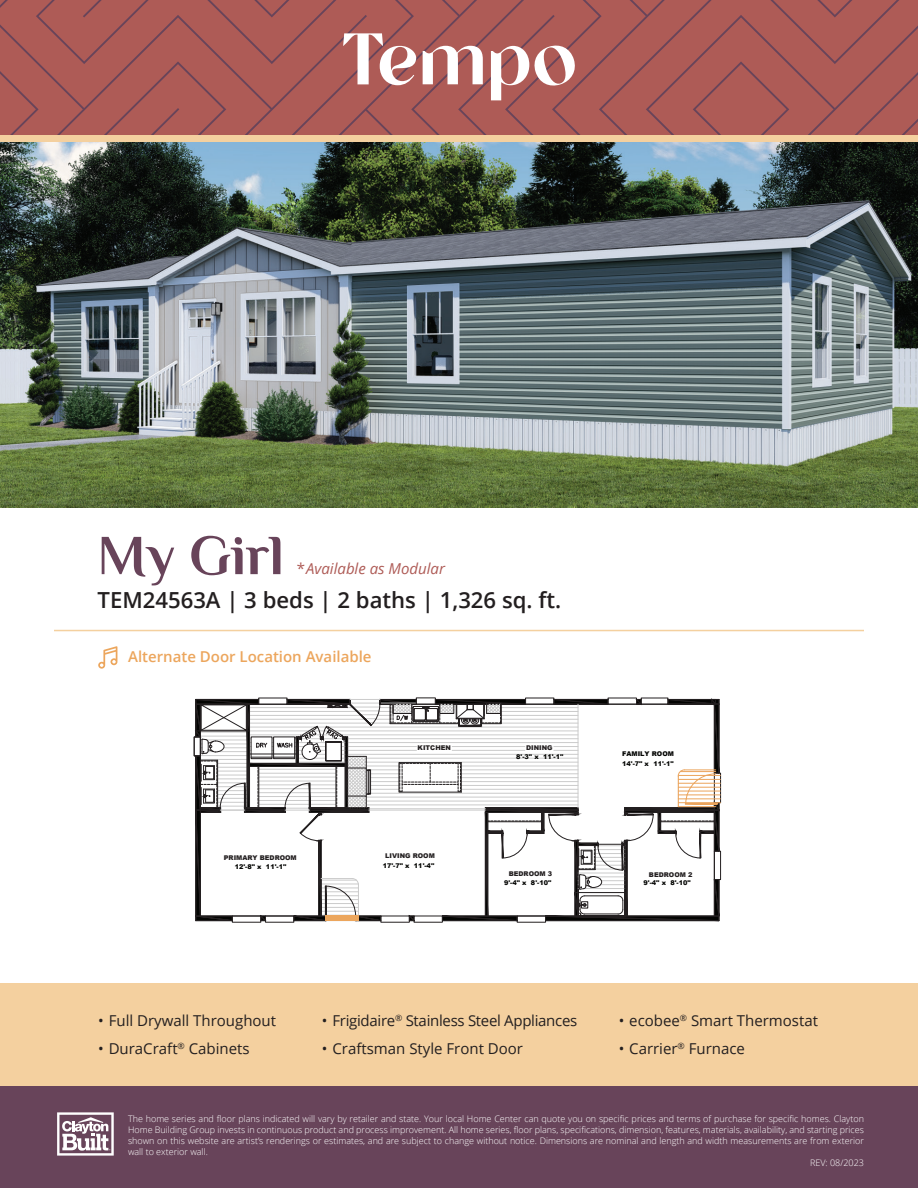
<style>
.page{position:relative;width:918px;height:1188px;background:#fff}
.page>*{position:absolute;margin:0;border:0;box-sizing:border-box;transform-origin:0 0}
.t1{font:700 56.55px "Philosopher";color:#68445a}
.t2{font:600 22.2px "Open Sans";color:#231f20}
.t3{font:15px "Open Sans";color:#231f20}
.t4{font:15px "Open Sans";letter-spacing:-.02em;color:#231f20}
.t5{font:600 15px "Open Sans";color:#eca65d}
.t6{font:italic 15px "Open Sans";color:#ae5b56}
.t7{font:300 9px "Open Sans";color:#fff}
.t8{font:900 6.6px "Arial";color:#040503}
.t9{font:900 6.6px "Arial";color:#231f20}
.s1{font-style:normal}
</style>
<div class="page">
<svg style="left:0;top:0;width:36px;height:66px;background:#aa5956"></svg>
<svg style="left:0;top:66px;width:36px;height:69px;background:#a95956"></svg>
<svg style="left:36px;top:0;width:47px;height:135px;background:#aa5956"></svg>
<svg style="left:83px;top:0;width:247px;height:135px;background:#a95956"></svg>
<svg style="left:330px;top:0;width:588px;height:135px;background:#ae615e"></svg>
<div style="left:0;top:1085px;width:918px;height:103px;background:#68445a"></div>
<svg style="left:57px;top:1112px;width:57px;height:44px"></svg>
<div style="left:0;top:983px;width:918px;height:102px;background:#f4d09f"></div>
<div style="left:0;top:135px;width:918px;height:8px;background:#f4d09f"></div>
<hr style="left:54px;top:630px;width:810px;height:1px;background:#f4d09f">
<div style="left:714px;top:851px;width:7px;height:29px;border:1px solid #231f20"></div>
<div style="left:714px;top:773px;width:7px;height:30px;border:1px solid #231f20"></div>
<div style="left:194px;top:737px;width:7px;height:19px;border:1px solid #231f20"></div>
<svg style="left:195px;top:699px;width:525px;height:222px"></svg>
<svg style="left:98px;top:646px;width:19px;height:23px"></svg>
<img style="left:0;top:143px;width:918px;height:365px">
<div style="left:325px;top:916px;width:34px;height:5px;background:#eca65d"></div>
<h1 class="t1" style="left:97px;top:525px;width:188px">My Girl</h1>
<h2 class="t2" style="left:97px;top:585px;width:465px">TEM24563A | 3 beds | 2 baths | 1,326 sq. ft.</h2>
<h3 class="t6" style="left:297px;top:559px;width:150px"><span class="s1">*</span> Available as Modular</h3>
<h3 class="t5" style="left:128px;top:646px;width:245px">Alternate Door Location Available</h3>
<p class="t9" style="left:418px;top:743px;width:35px">KITCHEN</p>
<p class="t9" style="left:526px;top:743px;width:28px">DINING</p>
<p class="t8" style="left:516px;top:752px;width:49px">8'-3" x 11'-1"</p>
<p class="t8" style="left:622px;top:749px;width:53px">FAMILY ROOM</p>
<p class="t8" style="left:622px;top:759px;width:53px">14'-7" x 11'-1"</p>
<p class="t9" style="left:224px;top:853px;width:74px">PRIMARY BEDROOM</p>
<p class="t9" style="left:385px;top:851px;width:51px">LIVING ROOM</p>
<p class="t8" style="left:235px;top:862px;width:53px">12'-8" x 11'-1"</p>
<p class="t8" style="left:383px;top:861px;width:53px">17'-7" x 11'-4"</p>
<p class="t9" style="left:509px;top:868px;width:45px">BEDROOM 3</p>
<p class="t9" style="left:649px;top:869px;width:45px">BEDROOM 2</p>
<p class="t8" style="left:504px;top:878px;width:49px">9'-4" x 8'-10"</p>
<p class="t8" style="left:644px;top:878px;width:49px">9'-4" x 8'-10"</p>
<h3 class="t3" style="left:98px;top:1010px;width:179px">• Full Drywall Throughout</h3>
<h3 class="t3" style="left:98px;top:1038px;width:153px">• DuraCraft<sup>®</sup> Cabinets</h3>
<h3 class="t4" style="left:322px;top:1010px;width:257px">• Frigidaire<sup>®</sup> Stainless Steel Appliances</h3>
<h3 class="t3" style="left:322px;top:1038px;width:203px">• Craftsman Style Front Door</h3>
<h3 class="t3" style="left:619px;top:1010px;width:201px">• ecobee<sup>®</sup> Smart Thermostat</h3>
<h3 class="t3" style="left:619px;top:1038px;width:128px">• Carrier<sup>®</sup> Furnace</h3>
<p class="t7" style="left:128px;top:1113px;width:737px">The home series and floor plans indicated will vary by retailer and state. Your local Home Center can quote you on specific prices and terms of purchase for specific homes. Clayton</p>
<p class="t7" style="left:128px;top:1124px;width:737px">Home Building Group invests in continuous product and process improvement. All home series, floor plans, specifications, dimension, features, materials, availability, and starting prices</p>
<p class="t7" style="left:128px;top:1135px;width:737px">shown on this website are artist’s renderings or estimates, and are subject to change without notice. Dimensions are nominal and length and width measurements are from exterior</p>
<p class="t7" style="left:128px;top:1145px;width:81px">wall to exterior wall.</p>
<p class="t7" style="left:810px;top:1156px;width:55px">REV: 08/2023</p>
</div>
